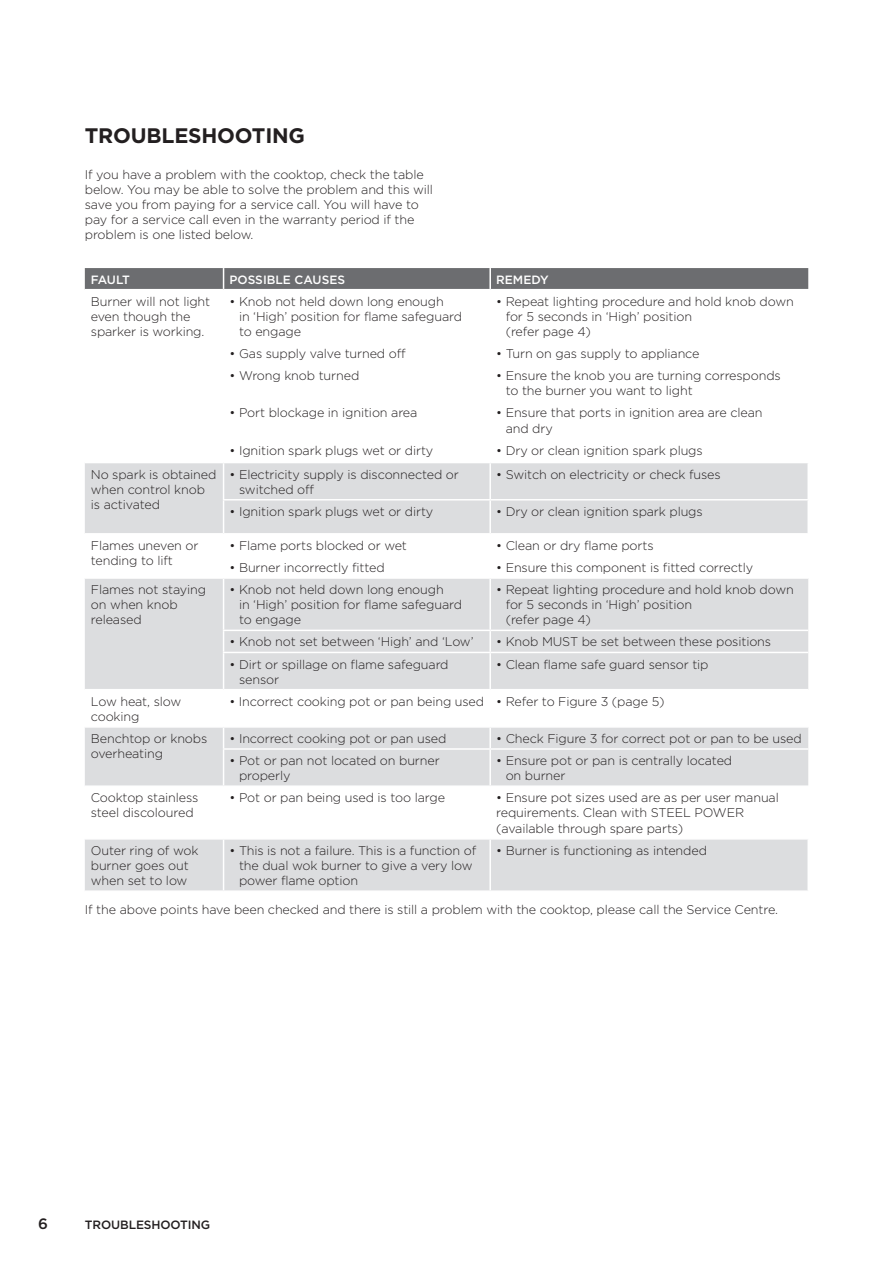
<style>
.page{position:relative;width:894px;height:1263px;background:#fff}
.page>*{position:absolute;margin:0;border:0;box-sizing:border-box;transform-origin:0 0}
.t1{font:700 21px "Gotham";letter-spacing:-.01em;color:#231f20}
.t2{font:500 15px "Gotham";color:#231f20}
.t3{font:300 12.6px/15.1px "Gotham";letter-spacing:-.01em;color:#231f20}
.t4{font:500 12px "Gotham";color:#fff}
.t5{font:500 12px "Gotham";letter-spacing:-.01em;color:#231f20}
</style>
<div class="page">
<svg style="left:85px;top:463px;width:722px;height:427px;fill:#dcdddf"></svg>
<hr style="left:85px;top:689px;width:138px;height:1px;background:#fff">
<hr style="left:223px;top:689px;width:267px;height:1px;background:#fff">
<hr style="left:490px;top:689px;width:317px;height:1px;background:#fff">
<hr style="left:223px;top:463px;width:1px;height:36px;background:#fff">
<hr style="left:489px;top:463px;width:1px;height:36px;background:#fff">
<hr style="left:223px;top:499px;width:267px;height:1px;background:#fff">
<hr style="left:223px;top:500px;width:1px;height:33px;background:#fff">
<hr style="left:490px;top:499px;width:318px;height:1px;background:#fff">
<hr style="left:489px;top:500px;width:1px;height:33px;background:#fff">
<hr style="left:85px;top:533px;width:138px;height:1px;background:#fff">
<hr style="left:85px;top:577px;width:138px;height:1px;background:#fff">
<hr style="left:85px;top:726px;width:138px;height:1px;background:#fff">
<hr style="left:223px;top:533px;width:267px;height:1px;background:#fff">
<hr style="left:490px;top:533px;width:318px;height:1px;background:#fff">
<hr style="left:223px;top:555px;width:267px;height:1px;background:#fff">
<svg style="left:223px;top:534px;width:1px;height:43px"></svg>
<hr style="left:490px;top:555px;width:317px;height:1px;background:#fff">
<hr style="left:223px;top:577px;width:267px;height:1px;background:#fff">
<hr style="left:223px;top:578px;width:1px;height:51px;background:#fff">
<hr style="left:490px;top:577px;width:317px;height:1px;background:#fff">
<hr style="left:223px;top:629px;width:267px;height:2px;background:#fff">
<svg style="left:223px;top:631px;width:1px;height:20px"></svg>
<hr style="left:490px;top:629px;width:317px;height:2px;background:#fff">
<hr style="left:223px;top:651px;width:267px;height:2px;background:#fff">
<hr style="left:223px;top:653px;width:1px;height:36px;background:#fff">
<hr style="left:490px;top:651px;width:317px;height:2px;background:#fff">
<hr style="left:223px;top:690px;width:1px;height:36px;background:#fff">
<hr style="left:223px;top:726px;width:267px;height:1px;background:#fff">
<svg style="left:223px;top:727px;width:1px;height:21px"></svg>
<hr style="left:490px;top:726px;width:317px;height:1px;background:#fff">
<hr style="left:223px;top:748px;width:267px;height:1px;background:#fff">
<hr style="left:223px;top:749px;width:1px;height:36px;background:#fff">
<hr style="left:490px;top:748px;width:317px;height:1px;background:#fff">
<svg style="left:85px;top:268px;width:722px;height:22px;background:#747577"></svg>
<svg style="left:489px;top:534px;width:1px;height:43px"></svg>
<hr style="left:489px;top:578px;width:1px;height:51px;background:#fff">
<svg style="left:489px;top:631px;width:1px;height:20px"></svg>
<hr style="left:489px;top:653px;width:1px;height:36px;background:#fff">
<hr style="left:489px;top:690px;width:1px;height:36px;background:#fff">
<svg style="left:489px;top:727px;width:1px;height:21px"></svg>
<hr style="left:489px;top:749px;width:1px;height:36px;background:#fff">
<hr style="left:85px;top:785px;width:138px;height:2px;background:#fff">
<hr style="left:223px;top:785px;width:267px;height:2px;background:#fff">
<hr style="left:490px;top:785px;width:318px;height:2px;background:#fff">
<hr style="left:223px;top:787px;width:1px;height:51px;background:#fff">
<hr style="left:489px;top:787px;width:1px;height:51px;background:#fff">
<hr style="left:223px;top:839px;width:1px;height:51px;background:#fff">
<hr style="left:489px;top:839px;width:1px;height:51px;background:#fff">
<hr style="left:85px;top:838px;width:138px;height:1px;background:#fff">
<hr style="left:223px;top:838px;width:267px;height:1px;background:#fff">
<hr style="left:490px;top:838px;width:318px;height:1px;background:#fff">
<h1 class="t1" style="left:85px;top:122px;width:221px">TROUBLESHOOTING</h1>
<p class="t3" style="left:85px;top:166px;width:349px">If you have a problem with the cooktop, check the table below. You may be able to solve the problem and this will save you from paying for a service call. You will have to pay for a service call even in the warranty period if the problem is one listed below.</p>
<p class="t4" style="left:91px;top:271px;width:41px">FAULT</p>
<p class="t4" style="left:229px;top:271px;width:117px">POSSIBLE CAUSES</p>
<p class="t4" style="left:496px;top:271px;width:54px">REMEDY</p>
<p class="t3" style="left:91px;top:293px;width:121px">Burner will not light even though the sparker is working.</p>
<p class="t3" style="left:239px;top:293px;width:224px;text-indent:-9px">• Knob not held down long enough<br>in ‘High’ position for flame safeguard to engage</p>
<p class="t3" style="left:505px;top:293px;width:289px;text-indent:-9px">• Repeat lighting procedure and hold knob down for 5 seconds in ‘High’ position<br>(refer page 4)</p>
<p class="t3" style="left:229px;top:346px;width:178px">• Gas supply valve turned off</p>
<p class="t3" style="left:496px;top:346px;width:205px">• Turn on gas supply to appliance</p>
<p class="t3" style="left:229px;top:368px;width:131px">• Wrong knob turned</p>
<p class="t3" style="left:505px;top:368px;width:276px;text-indent:-9px">• Ensure the knob you are turning corresponds to the burner you want to light</p>
<p class="t3" style="left:229px;top:405px;width:189px">• Port blockage in ignition area</p>
<p class="t3" style="left:505px;top:405px;width:258px;text-indent:-9px">• Ensure that ports in ignition area are clean and dry</p>
<p class="t3" style="left:229px;top:442px;width:205px">• Ignition spark plugs wet or dirty</p>
<p class="t3" style="left:496px;top:442px;width:208px">• Dry or clean ignition spark plugs</p>
<p class="t3" style="left:91px;top:466px;width:127px">No spark is obtained when control knob is activated</p>
<p class="t3" style="left:239px;top:466px;width:221px;text-indent:-9px">• Electricity supply is disconnected or switched off</p>
<p class="t3" style="left:496px;top:466px;width:226px">• Switch on electricity or check fuses</p>
<p class="t3" style="left:229px;top:503px;width:205px">• Ignition spark plugs wet or dirty</p>
<p class="t3" style="left:496px;top:503px;width:208px">• Dry or clean ignition spark plugs</p>
<p class="t3" style="left:91px;top:537px;width:109px">Flames uneven or tending to lift</p>
<p class="t3" style="left:229px;top:537px;width:179px">• Flame ports blocked or wet</p>
<p class="t3" style="left:496px;top:537px;width:159px">• Clean or dry flame ports</p>
<p class="t3" style="left:229px;top:559px;width:157px">• Burner incorrectly fitted</p>
<p class="t3" style="left:496px;top:559px;width:258px">• Ensure this component is fitted correctly</p>
<p class="t3" style="left:91px;top:581px;width:117px">Flames not staying on when knob released</p>
<p class="t3" style="left:239px;top:581px;width:224px;text-indent:-9px">• Knob not held down long enough<br>in ‘High’ position for flame safeguard to engage</p>
<p class="t3" style="left:505px;top:581px;width:289px;text-indent:-9px">• Repeat lighting procedure and hold knob down for 5 seconds in ‘High’ position<br>(refer page 4)</p>
<p class="t3" style="left:229px;top:634px;width:245px">• Knob not set between ‘High’ and ‘Low’</p>
<p class="t3" style="left:496px;top:634px;width:276px">• Knob MUST be set between these positions</p>
<p class="t3" style="left:239px;top:656px;width:211px;text-indent:-9px">• Dirt or spillage on flame safeguard sensor</p>
<p class="t3" style="left:496px;top:656px;width:214px">• Clean flame safe guard sensor tip</p>
<p class="t3" style="left:91px;top:693px;width:92px">Low heat, slow cooking</p>
<p class="t3" style="left:229px;top:693px;width:436px">• Incorrect cooking pot or pan being used • Refer to Figure 3 (page 5)</p>
<p class="t3" style="left:91px;top:730px;width:118px">Benchtop or knobs overheating</p>
<p class="t3" style="left:229px;top:730px;width:218px">• Incorrect cooking pot or pan used</p>
<p class="t3" style="left:496px;top:730px;width:307px">• Check Figure 3 for correct pot or pan to be used</p>
<p class="t3" style="left:239px;top:752px;width:202px;text-indent:-9px">• Pot or pan not located on burner properly</p>
<p class="t3" style="left:505px;top:752px;width:228px;text-indent:-9px">• Ensure pot or pan is centrally located on burner</p>
<p class="t3" style="left:91px;top:789px;width:109px">Cooktop stainless steel discoloured</p>
<p class="t3" style="left:229px;top:789px;width:217px">• Pot or pan being used is too large</p>
<p class="t3" style="left:496px;top:789px;width:284px">• Ensure pot sizes used are as per user manual requirements. Clean with STEEL POWER (available through spare parts)</p>
<p class="t3" style="left:91px;top:842px;width:109px">Outer ring of wok burner goes out when set to low</p>
<p class="t3" style="left:239px;top:842px;width:239px;text-indent:-9px">• This is not a failure. This is a function of the dual wok burner to give a very low power flame option</p>
<p class="t3" style="left:496px;top:842px;width:212px">• Burner is functioning as intended</p>
<p class="t3" style="left:85px;top:901px;width:694px">If the above points have been checked and there is still a problem with the cooktop, please call the Service Centre.</p>
<p class="t2" style="left:38px;top:1213px;width:11px">6</p>
<p class="t5" style="left:85px;top:1216px;width:127px">TROUBLESHOOTING</p>
</div>
